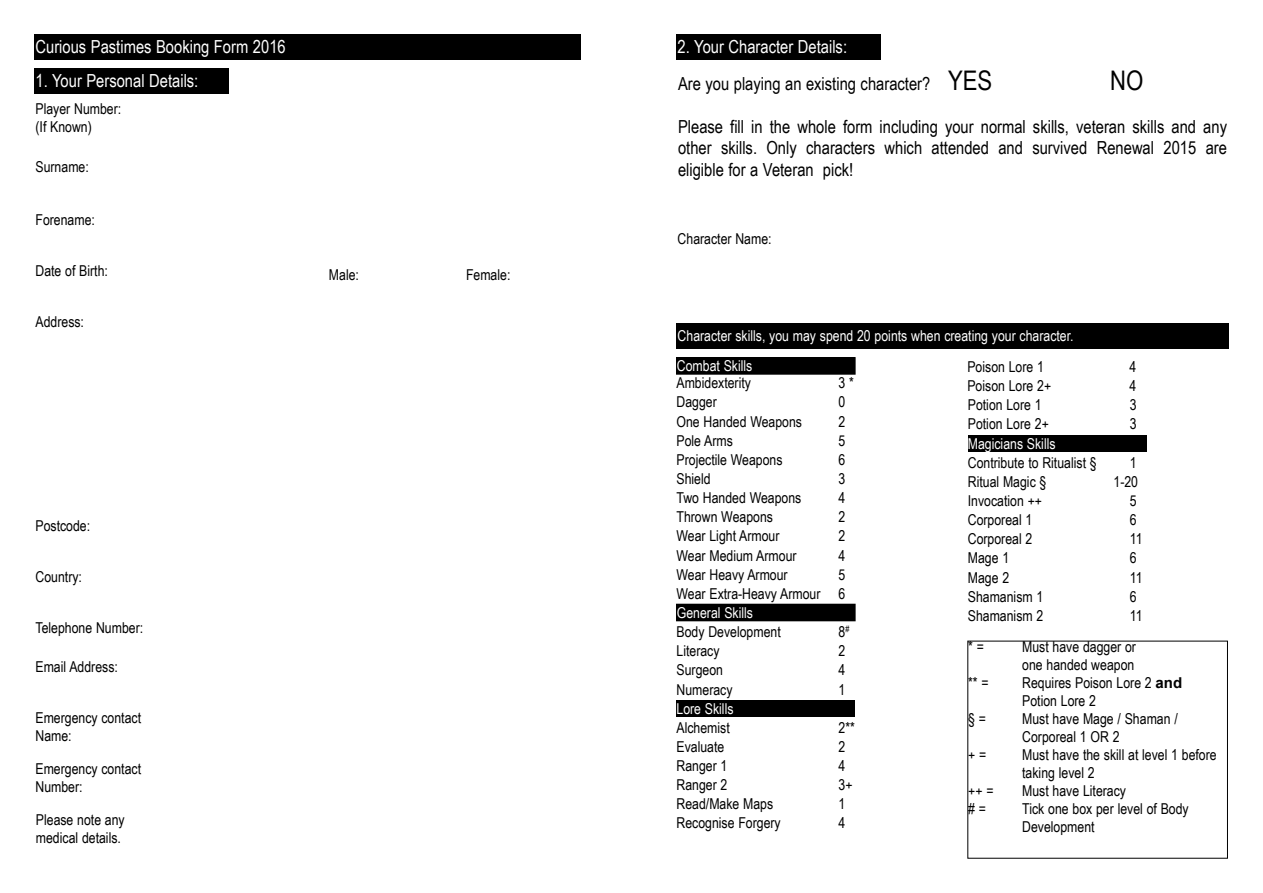
<style>
.page{position:relative;width:1263px;height:893px;background:#fff}
.page>*{position:absolute;margin:0;border:0;box-sizing:border-box;transform-origin:0 0}
.t1{font:27px "Arial Narrow";color:#000}
.t2{font:18px/21.6px "Arial Narrow";color:#000;text-align:justify}
.t3{font:18px "Arial Narrow";color:#fff}
.t4{font:15px/18px "Arial Narrow";color:#000}
.t5{font:15px/30px "Arial Narrow";color:#fff}
.s1{font-size:27px}
.s2{font-family:"Arial";font-weight:700}
</style>
<div class="page">
<div style="left:34px;top:34px;width:546px;height:26px;background:#000"></div>
<div style="left:34px;top:68px;width:194px;height:26px;background:#000"></div>
<div style="left:676px;top:34px;width:204px;height:26px;background:#000"></div>
<div style="left:676px;top:323px;width:553px;height:26px;background:#000"></div>
<div style="left:676px;top:358px;width:179px;height:16px;background:#000"></div>
<div style="left:676px;top:357px;width:179px;height:18px;border:1px solid #000"></div>
<div style="left:676px;top:700px;width:179px;height:16px;background:#000"></div>
<div style="left:968px;top:435px;width:178px;height:16px;background:#000"></div>
<div style="left:676px;top:604px;width:179px;height:17px;background:#000"></div>
<p class="t3" style="left:36px;top:34px;width:252px">Curious Pastimes Booking Form 2016</p>
<p class="t3" style="left:36px;top:68px;width:164px">1. Your Personal Details:</p>
<p class="t4" style="left:36px;top:100px;width:87px">Player Number: (If Known)</p>
<p class="t4" style="left:36px;top:157px;width:55px">Surname:</p>
<p class="t4" style="left:36px;top:210px;width:61px">Forename:</p>
<p class="t4" style="left:36px;top:261px;width:74px">Date of Birth:</p>
<p class="t4" style="left:36px;top:312px;width:50px">Address:</p>
<p class="t4" style="left:329px;top:265px;width:32px">Male:</p>
<p class="t4" style="left:466px;top:265px;width:46px">Female:</p>
<p class="t4" style="left:36px;top:516px;width:56px">Postcode:</p>
<p class="t4" style="left:36px;top:567px;width:48px">Country:</p>
<p class="t4" style="left:36px;top:618px;width:109px">Telephone Number:</p>
<p class="t4" style="left:36px;top:657px;width:84px">Email Address:</p>
<p class="t4" style="left:36px;top:708px;width:107px">Emergency contact<br>Name:</p>
<p class="t4" style="left:36px;top:759px;width:107px">Emergency contact<br>Number:</p>
<p class="t4" style="left:36px;top:810px;width:90px">Please note any medical details.</p>
<p class="t3" style="left:678px;top:34px;width:171px">2. Your Character Details:</p>
<p class="t2" style="left:678px;top:72px;width:316px">Are you playing an existing character? <span class="s1">YES</span></p>
<h1 class="t1" style="left:1110px;top:60px;width:35px">NO</h1>
<p class="t2" style="left:678px;top:115px;width:550px">Please fill in the whole form including your normal skills, veteran skills and any other skills. Only characters which attended and survived Renewal 2015 are eligible for a Veteran pick!</p>
<p class="t4" style="left:678px;top:229px;width:95px">Character Name:</p>
<p class="t5" style="left:677px;top:321px;width:398px">Character skills, you may spend 20 points when creating your character.<br>Combat Skills</p>
<p class="t4" style="left:967px;top:357px;width:78px">Poison Lore 1</p>
<p class="t4" style="left:1129px;top:357px;width:8px">4</p>
<p class="t4" style="left:676px;top:373px;width:76px">Ambidexterity</p>
<p class="t4" style="left:838px;top:373px;width:17px">3 *</p>
<p class="t4" style="left:676px;top:393px;width:42px">Dagger</p>
<p class="t4" style="left:838px;top:393px;width:8px">0</p>
<p class="t4" style="left:676px;top:412px;width:127px">One Handed Weapons</p>
<p class="t4" style="left:838px;top:412px;width:8px">2</p>
<p class="t4" style="left:676px;top:431px;width:58px">Pole Arms</p>
<p class="t4" style="left:838px;top:431px;width:8px">5</p>
<p class="t4" style="left:676px;top:450px;width:108px">Projectile Weapons</p>
<p class="t4" style="left:838px;top:450px;width:8px">6</p>
<p class="t4" style="left:676px;top:469px;width:36px">Shield</p>
<p class="t4" style="left:838px;top:469px;width:8px">3</p>
<p class="t4" style="left:676px;top:488px;width:126px">Two Handed Weapons</p>
<p class="t4" style="left:838px;top:488px;width:8px">4</p>
<p class="t4" style="left:676px;top:507px;width:98px">Thrown Weapons</p>
<p class="t4" style="left:838px;top:507px;width:8px">2</p>
<p class="t4" style="left:676px;top:527px;width:105px">Wear Light Armour</p>
<p class="t4" style="left:838px;top:527px;width:8px">2</p>
<p class="t4" style="left:676px;top:546px;width:122px">Wear Medium Armour</p>
<p class="t4" style="left:838px;top:546px;width:8px">4</p>
<p class="t4" style="left:676px;top:565px;width:113px">Wear Heavy Armour</p>
<p class="t4" style="left:838px;top:565px;width:8px">5</p>
<p class="t4" style="left:676px;top:584px;width:170px">Wear Extra-Heavy Armour 6</p>
<p class="t5" style="left:677px;top:597px;width:78px">General Skills</p>
<p class="t4" style="left:676px;top:622px;width:106px">Body Development</p>
<p class="t4" style="left:838px;top:622px;width:12px">8<sup>#</sup></p>
<p class="t4" style="left:676px;top:641px;width:45px">Literacy</p>
<p class="t4" style="left:838px;top:641px;width:8px">2</p>
<p class="t4" style="left:676px;top:660px;width:48px">Surgeon</p>
<p class="t4" style="left:838px;top:660px;width:8px">4</p>
<p class="t4" style="left:676px;top:680px;width:58px">Numeracy</p>
<p class="t4" style="left:838px;top:680px;width:8px">1</p>
<p class="t5" style="left:676px;top:693px;width:59px">Lore Skills</p>
<p class="t4" style="left:676px;top:718px;width:55px">Alchemist</p>
<p class="t4" style="left:838px;top:718px;width:18px">2**</p>
<p class="t4" style="left:676px;top:737px;width:49px">Evaluate</p>
<p class="t4" style="left:838px;top:737px;width:8px">2</p>
<p class="t4" style="left:676px;top:756px;width:52px">Ranger 1</p>
<p class="t4" style="left:838px;top:756px;width:8px">4</p>
<p class="t4" style="left:676px;top:775px;width:52px">Ranger 2</p>
<p class="t4" style="left:838px;top:775px;width:16px">3+</p>
<p class="t4" style="left:676px;top:794px;width:98px">Read/Make Maps</p>
<p class="t4" style="left:838px;top:794px;width:8px">1</p>
<p class="t4" style="left:676px;top:814px;width:106px">Recognise Forgery</p>
<p class="t4" style="left:838px;top:814px;width:8px">4</p>
<p class="t4" style="left:967px;top:376px;width:85px">Poison Lore 2+</p>
<p class="t4" style="left:1129px;top:376px;width:8px">4</p>
<p class="t4" style="left:968px;top:395px;width:75px">Potion Lore 1</p>
<p class="t4" style="left:1130px;top:395px;width:8px">3</p>
<p class="t4" style="left:968px;top:415px;width:83px">Potion Lore 2+</p>
<p class="t4" style="left:1130px;top:415px;width:8px">3</p>
<p class="t5" style="left:968px;top:428px;width:89px">Magicians Skills</p>
<p class="t4" style="left:968px;top:453px;width:130px">Contribute to Ritualist §</p>
<p class="t4" style="left:1130px;top:453px;width:8px">1</p>
<p class="t4" style="left:968px;top:472px;width:80px">Ritual Magic §</p>
<p class="t4" style="left:1113px;top:472px;width:26px">1-20</p>
<p class="t4" style="left:968px;top:491px;width:76px">Invocation ++</p>
<p class="t4" style="left:1130px;top:491px;width:8px">5</p>
<p class="t4" style="left:968px;top:510px;width:66px">Corporeal 1</p>
<p class="t4" style="left:1130px;top:510px;width:8px">6</p>
<p class="t4" style="left:968px;top:529px;width:66px">Corporeal 2</p>
<p class="t4" style="left:1130px;top:529px;width:14px">11</p>
<p class="t4" style="left:968px;top:549px;width:43px">Mage 1</p>
<p class="t4" style="left:1130px;top:549px;width:8px">6</p>
<p class="t4" style="left:968px;top:568px;width:43px">Mage 2</p>
<p class="t4" style="left:1130px;top:568px;width:14px">11</p>
<p class="t4" style="left:968px;top:587px;width:77px">Shamanism 1</p>
<p class="t4" style="left:1130px;top:587px;width:8px">6</p>
<p class="t4" style="left:968px;top:606px;width:77px">Shamanism 2</p>
<p class="t4" style="left:1130px;top:606px;width:14px">11</p>
<p class="t4" style="left:968px;top:637px;width:17px">* =</p>
<p class="t4" style="left:1022px;top:637px;width:115px">Must have dagger or one handed weapon</p>
<p class="t4" style="left:968px;top:673px;width:22px">** =</p>
<p class="t4" style="left:1022px;top:673px;width:162px">Requires Poison Lore 2 <span class="s2">and<br></span>Potion Lore 2</p>
<p class="t4" style="left:968px;top:709px;width:19px">§ =</p>
<p class="t4" style="left:1022px;top:709px;width:157px">Must have Mage / Shaman /<br>Corporeal 1 OR 2</p>
<p class="t4" style="left:968px;top:745px;width:20px">+ =</p>
<p class="t4" style="left:1022px;top:745px;width:196px">Must have the skill at level 1 before taking level 2</p>
<p class="t4" style="left:968px;top:781px;width:27px">++ =</p>
<p class="t4" style="left:1022px;top:781px;width:105px">Must have Literacy</p>
<p class="t4" style="left:968px;top:799px;width:19px"># =</p>
<p class="t4" style="left:1022px;top:799px;width:168px">Tick one box per level of Body<br>Development</p>
</div>
